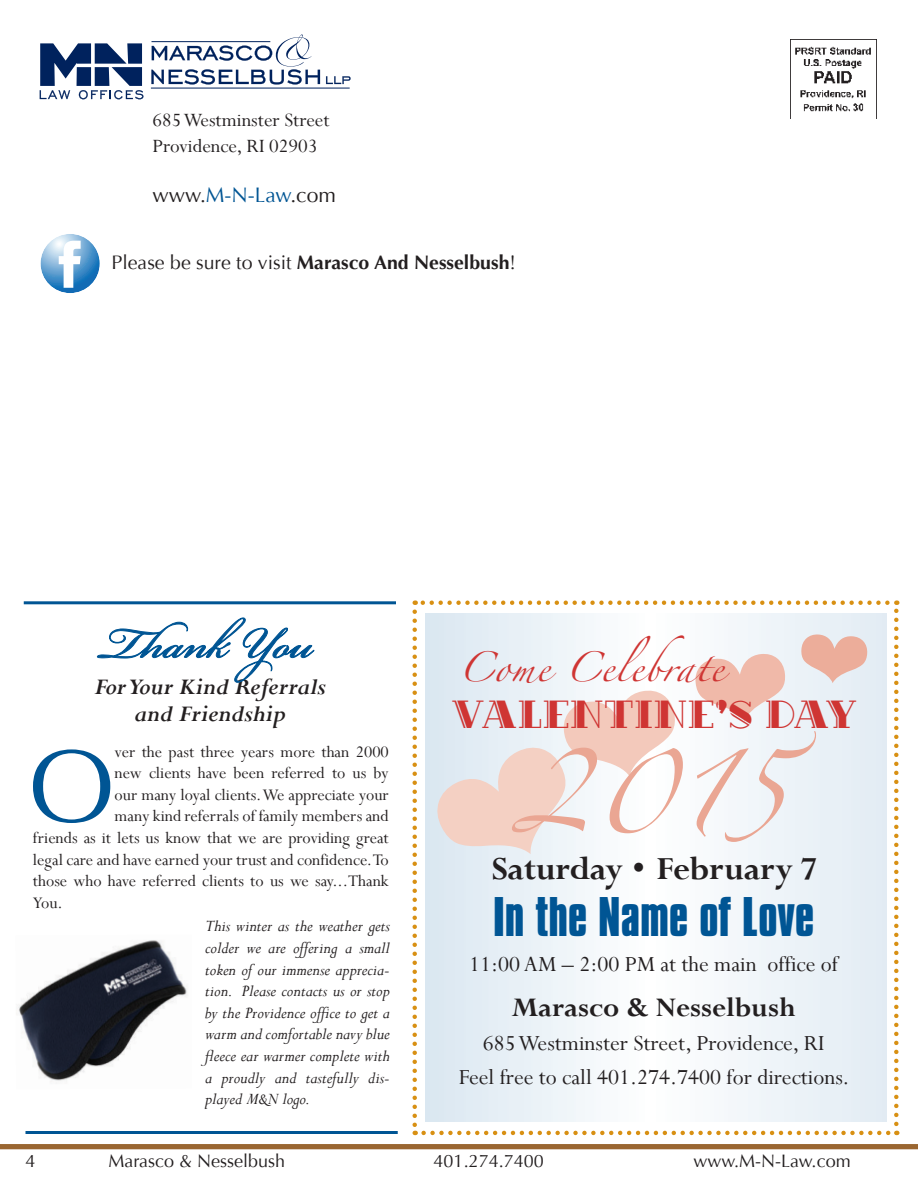
<style>
.page{position:relative;width:918px;height:1188px;background:#fff}
.page>*{position:absolute;margin:0;border:0;box-sizing:border-box;transform-origin:0 0}
.t1{font:103.2px "Optima";color:#005594}
.t2{font:700 48px "Compacta BT";color:#005594}
.t3{font:39px "Rialto NF";letter-spacing:.03em;color:#cf3533}
.t4{font:700 36px "Perpetua";letter-spacing:-.01em;color:#231f20}
.t5{font:700 30px "Perpetua";color:#231f20}
.t6{font:27px "Zapfino";letter-spacing:.03em;color:#cf3533}
.t7{font:italic 700 25.5px/27px "Perpetua";color:#231f20;text-align:center}
.t8{font:24px/34.2px "Perpetua";color:#231f20;text-align:center}
.t9{font:21px/25.2px "Perpetua";color:#231f20}
.t10{font:21px "Optima";color:#231f20}
.t11{font:19.5px "Optima";color:#231f20}
.t12{font:18px "Perpetua";color:#231f20}
.t13{font:italic 18px/21.6px "Perpetua";color:#231f20;text-align:justify}
.t14{font:18px "Optima";color:#231f20}
.s1{color:#005594}
.s2{font-weight:700}
</style>
<div class="page">
<svg style="left:426px;top:613px;width:461px;height:508px;fill:#ecf3f8"></svg>
<img style="left:18px;top:940px;width:169px;height:141px">
<svg style="left:41px;top:234px;width:59px;height:59px;background:#65a1d1"></svg>
<svg style="left:59px;top:241px;width:22px;height:47px"></svg>
<hr style="left:0;top:1146px;width:918px;height:3px;background:#9a6631">
<svg style="left:151px;top:34px;width:169px;height:51px"></svg>
<svg style="left:326px;top:76px;width:25px;height:8px"></svg>
<svg style="left:40px;top:43px;width:103px;height:56px"></svg>
<hr style="left:151px;top:88px;width:199px;height:1px;background:#00225d">
<hr style="left:24px;top:601px;width:372px;height:3px;background:#005594">
<hr style="left:0;top:1144px;width:918px;height:3px;background:#9a6631">
<img style="left:790px;top:39px;width:86px;height:80px">
<svg style="left:97px;top:618px;width:217px;height:65px"></svg>
<svg style="left:436px;top:634px;width:431px;height:220px"></svg>
<svg style="left:412px;top:612px;width:5px;height:523px"></svg>
<svg style="left:424px;top:1131px;width:473px;height:4px"></svg>
<svg style="left:894px;top:600px;width:5px;height:524px"></svg>
<svg style="left:415px;top:600px;width:472px;height:5px"></svg>
<hr style="left:26px;top:1131px;width:372px;height:3px;background:#005594">
<p class="t9" style="left:153px;top:109px;width:178px">685 Westminster Street<br>Providence, RI 02903</p>
<p class="t10" style="left:153px;top:186px;width:185px">www.<span class="s1">M-N-law</span>.com</p>
<p class="t11" style="left:112px;top:254px;width:406px">Please be sure to visit <span class="s2">Marasco And Nesselbush</span>!</p>
<h3 class="t7" style="left:94px;top:675px;width:233px">For Your Kind Referrals and Friendship</h3>
<h3 class="t6" style="left:458px;top:656px;width:267px">Come Celebrate</h3>
<h3 class="t3" style="left:452px;top:691px;width:407px">VALENTINE’S DAY</h3>
<h1 class="t1" style="left:29px;top:744px;width:87px">O</h1>
<p class="t12" style="left:115px;top:743px;width:276px">ver the past three years more than 2000</p>
<p class="t12" style="left:115px;top:765px;width:276px">new clients have been referred to us by</p>
<p class="t12" style="left:115px;top:786px;width:276px">our many loyal clients. We appreciate your</p>
<p class="t12" style="left:115px;top:808px;width:276px">many kind referrals of family members and</p>
<p class="t12" style="left:33px;top:830px;width:357px">friends as it lets us know that we are providing great</p>
<p class="t12" style="left:33px;top:851px;width:357px">legal care and have earned your trust and confidence. To</p>
<p class="t12" style="left:33px;top:873px;width:357px">those who have referred clients to us we say...Thank</p>
<p class="t12" style="left:33px;top:894px;width:31px">You.</p>
<h2 class="t2" style="left:493px;top:892px;width:322px">In the Name of Love</h2>
<h3 class="t8" style="left:469px;top:948px;width:370px">11:00 AM – 2:00 PM at the main office of</h3>
<h3 class="t5" style="left:511px;top:993px;width:286px">Marasco &amp; Nesselbush</h3>
<h3 class="t8" style="left:459px;top:1027px;width:392px">685 Westminster Street, Providence, RI<br>Feel free to call 401.274.7400 for directions.</h3>
<h3 class="t4" style="left:492px;top:846px;width:327px">Saturday • February 7</h3>
<p class="t13" style="left:205px;top:916px;width:186px">This winter as the weather gets colder we are offering a small token of our immense apprecia&shy;tion. Please contacts us or stop by the Providence office to get a warm and comfortable navy blue fleece ear warmer complete with a proudly and tastefully dis&shy;played M&amp;N logo.</p>
<p class="t14" style="left:26px;top:1153px;width:12px">4</p>
<p class="t14" style="left:108px;top:1153px;width:178px">Marasco &amp; Nesselbush</p>
<p class="t14" style="left:434px;top:1153px;width:112px">401.274.7400</p>
<p class="t14" style="left:694px;top:1153px;width:159px">www.M-N-law.com</p>
</div>
